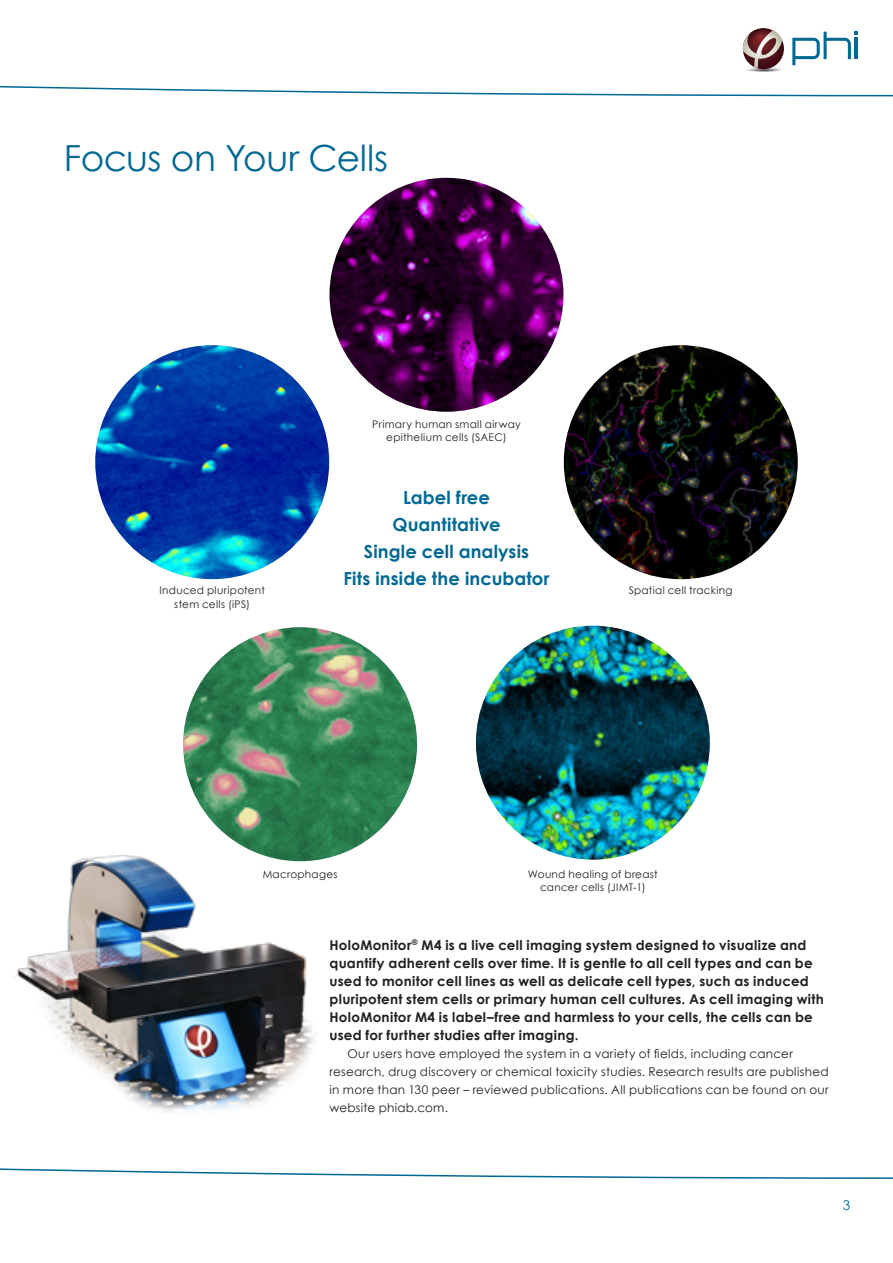
<style>
.page{position:relative;width:893px;height:1263px;background:#fff}
.page>*{position:absolute;margin:0;border:0;box-sizing:border-box;transform-origin:0 0}
.t1{font:36px "Century Gothic";letter-spacing:-.01em;color:#006893}
.t2{font:700 18px/27px "Century Gothic";letter-spacing:.005em;color:#006893;text-align:center}
.t3{font:700 13.5px/18px "Century Gothic";letter-spacing:.02em;color:#231f20}
.t4{font:13.5px "Century Gothic";color:#006893}
.t5{font:12px/18px "Century Gothic";letter-spacing:.02em;color:#231f20}
.t6{font:10.5px/13.5px "Century Gothic";letter-spacing:.025em;color:#231f20;text-align:center}
</style>
<div class="page">
<img style="left:95px;top:345px;width:234px;height:234px;border-radius:117px">
<img style="left:14px;top:854px;width:308px;height:258px">
<img style="left:183px;top:627px;width:234px;height:234px;border-radius:117px">
<img style="left:564px;top:345px;width:234px;height:234px;border-radius:117px">
<img style="left:330px;top:178px;width:233px;height:234px;border-radius:117px">
<img style="left:476px;top:626px;width:234px;height:234px;border-radius:117px">
<svg style="left:0;top:1168px;width:893px;height:11px"></svg>
<svg style="left:0;top:42px;width:893px;height:55px"></svg>
<svg style="left:792px;top:32px;width:66px;height:33px"></svg>
<img style="left:742px;top:66px;width:43px;height:6px">
<svg style="left:743px;top:28px;width:41px;height:41px"></svg>
<svg style="left:742px;top:30px;width:40px;height:38px"></svg>
<h1 class="t1" style="left:64px;top:136px;width:326px">Focus on Your Cells</h1>
<p class="t6" style="left:160px;top:583px;width:107px">Induced pluripotent stem cells (iPS)</p>
<p class="t6" style="left:372px;top:417px;width:150px">Primary human small airway epithelium cells (SAEC)</p>
<h2 class="t2" style="left:343px;top:484px;width:208px">Label free<br>Quantitative<br>Single cell analysis<br>Fits inside the incubator</h2>
<p class="t6" style="left:629px;top:583px;width:105px">Spatial cell tracking</p>
<p class="t6" style="left:263px;top:867px;width:76px">Macrophages</p>
<p class="t6" style="left:528px;top:867px;width:131px">Wound healing of breast cancer cells (JIMT-1)</p>
<p class="t3" style="left:330px;top:935px;width:496px">HoloMonitor<sup>®</sup> M4 is a live cell imaging system designed to visualize and quantify adherent cells over time. It is gentle to all cell types and can be used to monitor cell lines as well as delicate cell types, such as induced pluripotent stem cells or primary human cell cultures. As cell imaging with HoloMonitor M4 is label–free and harmless to your cells, the cells can be used for further studies after imaging.</p>
<p class="t5" style="left:330px;top:1044px;width:501px;text-indent:18px">Our users have employed the system in a variety of fields, including cancer research, drug discovery or chemical toxicity studies. Research results are published in more than 130 peer – reviewed publications. All publications can be found on our website phiab.com.</p>
<p class="t4" style="left:843px;top:1197px;width:9px">3</p>
</div>
